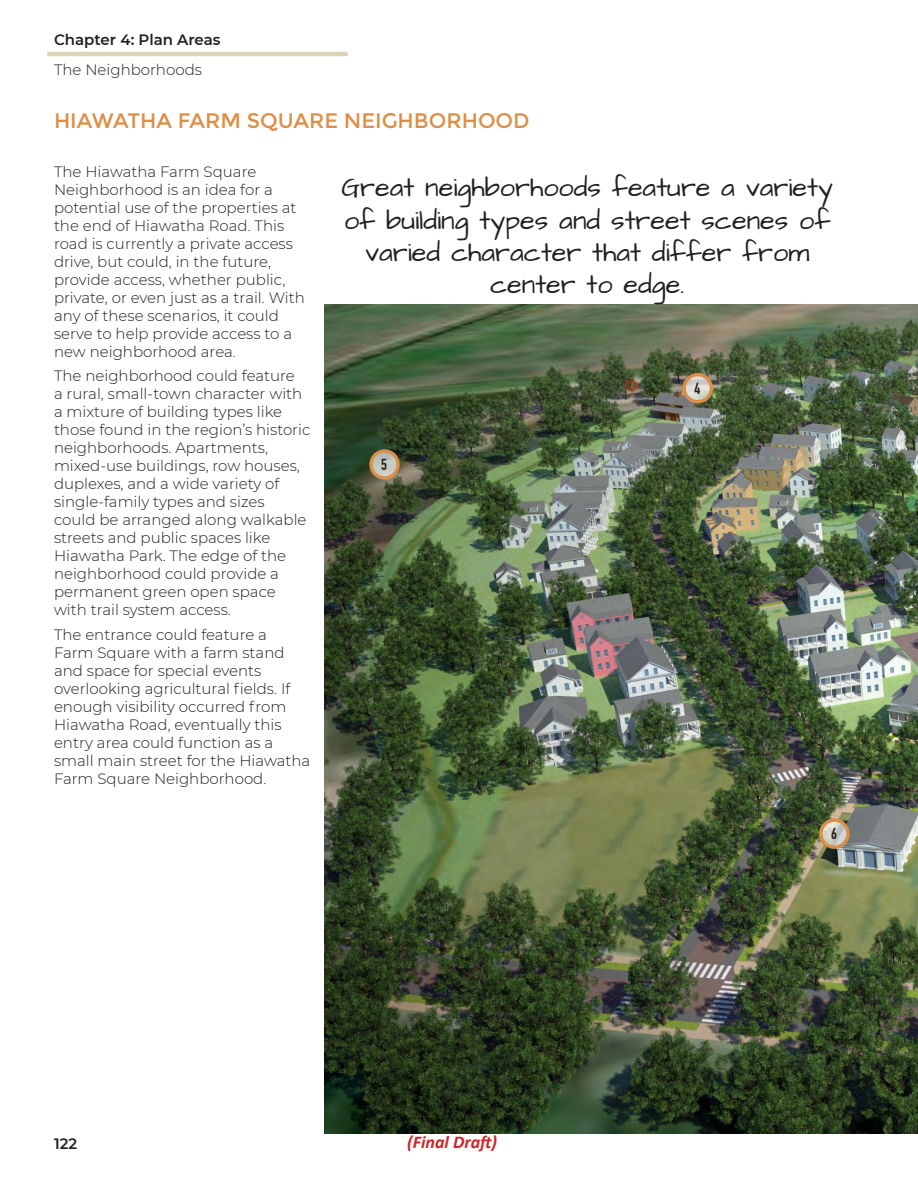
<style>
.page{position:relative;width:918px;height:1188px;background:#fff}
.page>*{position:absolute;margin:0;border:0;box-sizing:border-box;transform-origin:0 0}
.Heading_4{font:27px/32.4px "Architects Daughter";color:#231f20;text-align:center}
.Heading_5{font:21px "Montserrat";color:#dc8f47}
.t1{font:italic 700 18px "Calibri";color:#d1232a}
.t2{font:700 15.75px "DIN Condensed";color:#231f20}
.Paragraph{font:300 15px/18px "Montserrat";color:#231f20}
.t3{font:600 15px "Montserrat";color:#231f20}
</style>
<div class="page">
<hr style="left:47px;top:52px;width:301px;height:4px;background:#e0d2b8">
<img style="left:324px;top:304px;width:594px;height:830px">
<svg style="left:684px;top:375px;width:27px;height:27px"></svg>
<div style="left:683px;top:373px;width:30px;height:30px;border:3px solid #dc8f47;border-radius:50%"></div>
<svg style="left:371px;top:451px;width:27px;height:27px"></svg>
<div style="left:369px;top:449px;width:31px;height:31px;border:3px solid #dc8f47;border-radius:50%"></div>
<svg style="left:821px;top:820px;width:27px;height:27px"></svg>
<div style="left:819px;top:818px;width:31px;height:31px;border:3px solid #dc8f47;border-radius:50%"></div>
<p class="t3" style="left:54px;top:29px;width:168px">Chapter 4: Plan Areas</p>
<p class="Paragraph" style="left:54px;top:60px;width:149px">The Neighborhoods</p>
<p class="Heading_5" style="left:54px;top:109px;width:477px">HIAWATHA FARM SQUARE NEIGHBORHOOD</p>
<p class="Paragraph" style="left:54px;top:162px;width:252px">The Hiawatha Farm Square<br>Neighborhood is an idea for a potential use of the properties at the end of Hiawatha Road. This road is currently a private access drive, but could, in the future, provide access, whether public, private, or even just as a trail. With any of these scenarios, it could serve to help provide access to a new neighborhood area.</p>
<p class="Paragraph" style="left:54px;top:366px;width:258px">The neighborhood could feature<br>a rural, small-town character with a mixture of building types like those found in the region’s historic neighborhoods. Apartments, mixed-use buildings, row houses, duplexes, and a wide variety of single-family types and sizes<br>could be arranged along walkable streets and public spaces like<br>Hiawatha Park. The edge of the neighborhood could provide a permanent green open space with trail system access.</p>
<p class="Paragraph" style="left:54px;top:625px;width:258px">The entrance could feature a<br>Farm Square with a farm stand and space for special events overlooking agricultural fields. If enough visibility occurred from<br>Hiawatha Road, eventually this entry area could function as a small main street for the Hiawatha<br>Farm Square Neighborhood.</p>
<p class="Heading_4" style="left:342px;top:172px;width:493px">Great neighborhoods feature a variety of building types and street scenes of varied character that differ from center to edge.</p>
<p class="t2" style="left:381px;top:454px;width:7px">5</p>
<p class="t2" style="left:694px;top:377px;width:7px">4</p>
<p class="t2" style="left:831px;top:823px;width:7px">6</p>
<p class="t3" style="left:54px;top:1133px;width:25px">122</p>
<p class="t1" style="left:407px;top:1129px;width:91px">(Final Draft)</p>
</div>
